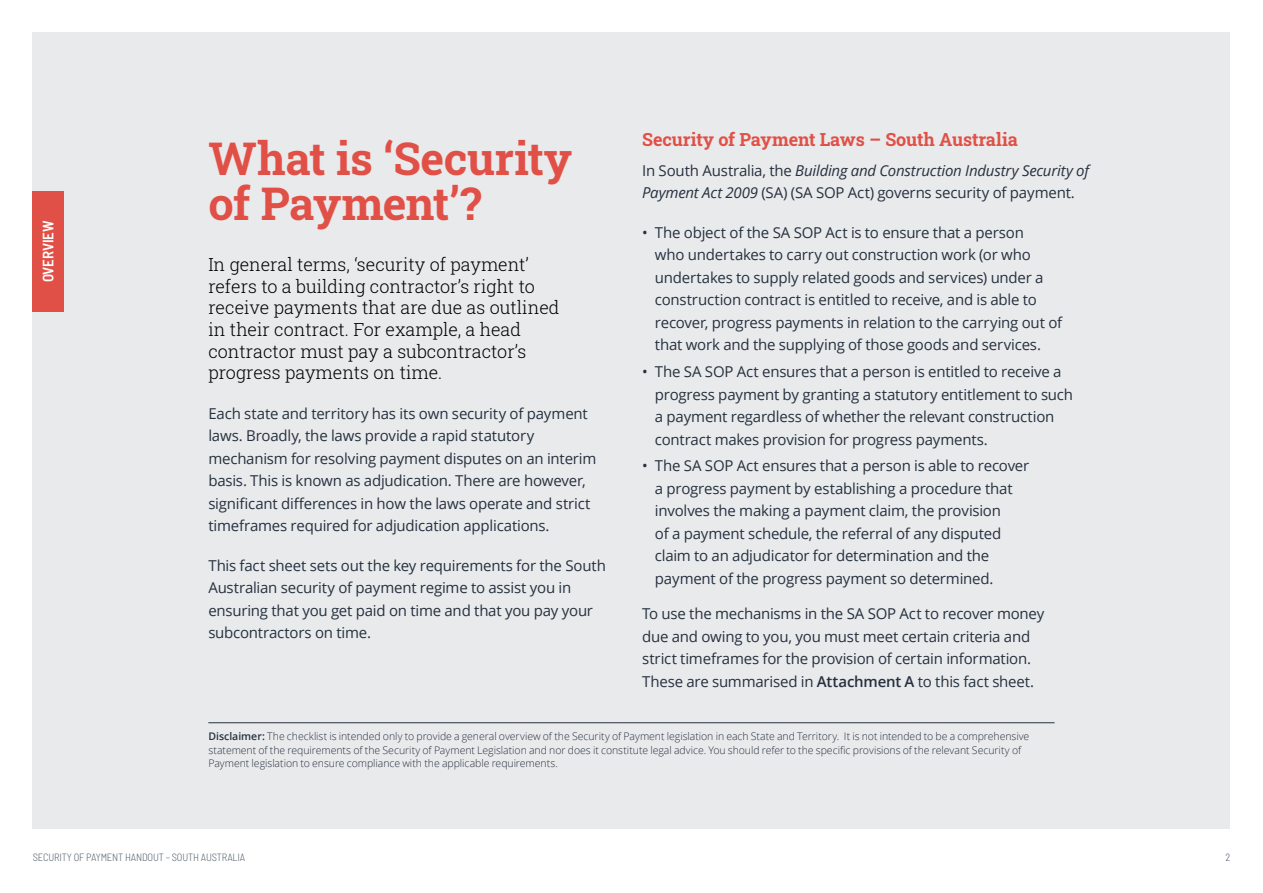
<style>
.page{position:relative;width:1263px;height:893px;background:#fff}
.page>*{position:absolute;margin:0;border:0;box-sizing:border-box;transform-origin:0 0}
.Heading{font:700 45px/45px "Roboto Slab";letter-spacing:-.01em;color:#e15047}
.Subhead{font:300 18px/21.6px "Roboto Slab";color:#000}
.Heading_2{font:700 18px "Roboto Slab";letter-spacing:-.005em;color:#e15047}
.Open_10_15_4mm{font:15px/22.5px "Open Sans";letter-spacing:-.015em;color:#26313f}
.Open_10_15_1mm{font:15px/22.5px "Open Sans";letter-spacing:-.015em;color:#26313f}
.Tab{font:600 semi-condensed 15px "Barlow";letter-spacing:-.01em;color:#fff}
.Open_7_9_1mm_with_ru{font:300 10.5px/13.5px "Open Sans";letter-spacing:-.005em;color:#26313d}
.t1{font:300 semi-condensed 10.5px "Barlow";letter-spacing:-.015em;color:#566370}
.s1{font-style:italic}
.s2{font-weight:600}
</style>
<div class="page">
<div style="left:33px;top:33px;width:1197px;height:796px;background:#e9eaec"></div>
<div style="left:33px;top:191px;width:31px;height:121px;background:#e15047"></div>
<hr style="left:208px;top:722px;width:846px;height:1px;background:#26313d">
<p class="Tab" style="left:37px;top:282px;width:63px;rotate:-90deg">OVERVIEW</p>
<p class="Heading" style="left:208px;top:135px;width:365px">What is ‘Security of Payment’?</p>
<p class="Subhead" style="left:208px;top:253px;width:353px">In general terms, ‘security of payment’ refers to a building contractor’s right to receive payments that are due as outlined in their contract. For example, a head contractor must pay a subcontractor’s progress payments on time.</p>
<p class="Open_10_15_4mm" style="left:208px;top:402px;width:389px">Each state and territory has its own security of payment laws. Broadly, the laws provide a rapid statutory mechanism for resolving payment disputes on an interim basis. This is known as adjudication. There are however, significant differences in how the laws operate and strict timeframes required for adjudication applications.</p>
<p class="Open_10_15_4mm" style="left:208px;top:554px;width:399px">This fact sheet sets out the key requirements for the South Australian security of payment regime to assist you in ensuring that you get paid on time and that you pay your subcontractors on time.</p>
<p class="Heading_2" style="left:642px;top:128px;width:377px">Security of Payment Laws – South Australia</p>
<p class="Open_10_15_4mm" style="left:642px;top:159px;width:448px">In South Australia, the <span class="s1">Building and Construction Industry Security of<br>Payment Act 2009</span> (SA) (SA SOP Act) governs security of payment.</p>
<p class="Open_10_15_4mm" style="left:655px;top:221px;width:409px;text-indent:-13px">• The object of the SA SOP Act is to ensure that a person<br>who undertakes to carry out construction work (or who undertakes to supply related goods and services) under a construction contract is entitled to receive, and is able to recover, progress payments in relation to the carrying out of that work and the supplying of those goods and services.</p>
<p class="Open_10_15_4mm" style="left:655px;top:360px;width:420px;text-indent:-13px">• The SA SOP Act ensures that a person is entitled to receive a progress payment by granting a statutory entitlement to such a payment regardless of whether the relevant construction contract makes provision for progress payments.</p>
<p class="Open_10_15_4mm" style="left:655px;top:454px;width:376px;text-indent:-13px">• The SA SOP Act ensures that a person is able to recover a progress payment by establishing a procedure that involves the making a payment claim, the provision<br>of a payment schedule, the referral of any disputed claim to an adjudicator for determination and the payment of the progress payment so determined.</p>
<p class="Open_10_15_1mm" style="left:642px;top:602px;width:404px">To use the mechanisms in the SA SOP Act to recover money due and owing to you, you must meet certain criteria and strict timeframes for the provision of certain information.<br>These are summarised in <span class="s2">Attachment A</span> to this fact sheet.</p>
<p class="Open_7_9_1mm_with_ru" style="left:208px;top:729px;width:822px"><span class="s2">Disclaimer:</span> The checklist is intended only to provide a general overview of the Security of Payment legislation in each State and Territory. It is not intended to be a comprehensive statement of the requirements of the Security of Payment Legislation and nor does it constitute legal advice. You should refer to the specific provisions of the relevant Security of<br>Payment legislation to ensure compliance with the applicable requirements.</p>
<p class="t1" style="left:33px;top:851px;width:214px">SECURITY OF PAYMENT HANDOUT – SOUTH AUSTRALIA</p>
<p class="t1" style="left:1225px;top:851px;width:6px">2</p>
</div>
